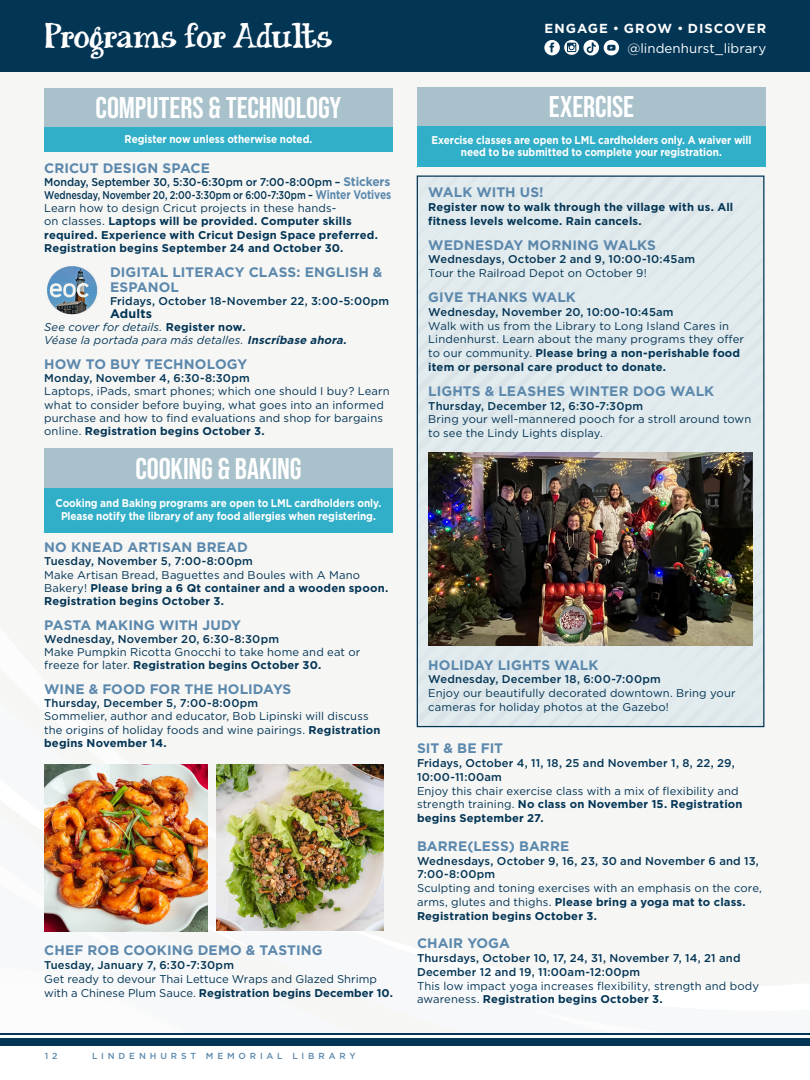
<style>
.page{position:relative;width:810px;height:1080px;background:#fff}
.page>*{position:absolute;margin:0;border:0;box-sizing:border-box;transform-origin:0 0}
.t1{font:41.25px "Janda Siesta Sunset";letter-spacing:-.02em;color:#fff}
.t2{font:35px "Janda Siesta Sunset";letter-spacing:-.035em;color:#fff}
.t3{font:700 30px "Bebas Neue Pro";color:#fff}
.t4{font:700 13.75px/15px "Gotham";letter-spacing:.005em;color:#5b88ac}
.t5{font:13.25px "Gotham";letter-spacing:.005em;color:#fff}
.t6{font:700 13.12px "Gotham";letter-spacing:.075em;color:#fff}
.t7{font:700 12.5px "Gotham";letter-spacing:.015em;color:#033555}
.t8{font:11.25px/13.8px "Gotham";letter-spacing:.01em;color:#033555}
.t9{font:500 11.25px/13.8px "Gotham";letter-spacing:.015em;color:#033555}
.t10{font:700 11.25px/13.1px "Gotham";letter-spacing:.015em;color:#033555}
.t11{font:700 11.25px/12.5px "Gotham";letter-spacing:-.005em;color:#fff;text-align:center;scale:.89 1}
.t12{font:italic 11.25px "Gotham";letter-spacing:.01em;color:#033555}
.t13{font:500 11.25px "Gotham";letter-spacing:-.005em;color:#033555;scale:.82 1}
.t14{font:500 11.25px "Gotham";letter-spacing:-.005em;color:#033555;scale:.95 1}
.t15{font:500 8.75px "Gotham";letter-spacing:.44em;color:#5b88ac}
.s1{font-weight:700;font-size:12.5px;color:#5b88ac}
.s2{font-weight:400}
.s3{font-weight:700;font-style:normal}
.s4{font-weight:700}
</style>
<div class="page">
<div style="left:0;top:1033px;width:810px;height:13px;background:#033555"></div>
<hr style="left:0;top:1036px;width:810px;height:2px;background:#fff">
<div style="left:0;top:69px;width:810px;height:964px;background:#f6f6f5"></div>
<div style="left:0;top:0;width:810px;height:72px;background:#033555"></div>
<div style="left:44px;top:88px;width:349px;height:40px;background:#a8c1ca"></div>
<div style="left:44px;top:128px;width:349px;height:24px;background:#32afc8"></div>
<img style="left:47px;top:266px;width:51px;height:49px">
<div style="left:44px;top:449px;width:349px;height:39px;background:#a8c1ca"></div>
<div style="left:44px;top:488px;width:349px;height:44px;background:#32afc8"></div>
<img style="left:44px;top:764px;width:164px;height:168px">
<img style="left:217px;top:764px;width:166px;height:167px">
<div style="left:419px;top:178px;width:343px;height:547px;background:#e2ebee"></div>
<div style="left:417px;top:87px;width:349px;height:40px;background:#a8c1ca"></div>
<div style="left:417px;top:126px;width:349px;height:41px;background:#32afc8"></div>
<img style="left:428px;top:453px;width:324px;height:192px">
<svg style="left:544px;top:40px;width:75px;height:15px"></svg>
<p class="t1" style="left:46px;top:11px;width:351px">Programs for Adults</p>
<p class="t3" style="left:96px;top:90px;width:247px">COMPUTERS &amp; TECHNOLOGY</p>
<p class="t11" style="left:125px;top:132px;width:212px">Register now unless otherwise noted.</p>
<p class="t4" style="left:44px;top:160px;width:167px">CRICUT DESIGN SPACE</p>
<p class="t14" style="left:44px;top:175px;width:366px">Monday, September 30, 5:30-6:30pm or 7:00-8:00pm – <span class="s1">Stickers</span></p>
<p class="t13" style="left:44px;top:188px;width:425px">Wednesday, November 20, 2:00-3:30pm or 6:00-7:30pm – <span class="s1">Winter Votives</span></p>
<p class="t10" style="left:44px;top:202px;width:335px"><span class="s2">Learn how to design Cricut projects in these hands-<br>on classes.</span> Laptops will be provided. Computer skills required. Experience with Cricut Design Space preferred.<br>Registration begins September 24 and October 30.</p>
<p class="t4" style="left:110px;top:264px;width:274px">DIGITAL LITERACY CLASS: ENGLISH &amp;<br>ESPANOL</p>
<p class="t9" style="left:110px;top:294px;width:281px">Fridays, October 18-November 22, 3:00-5:00pm</p>
<p class="t7" style="left:110px;top:306px;width:43px">Adults</p>
<p class="t12" style="left:44px;top:320px;width:203px">See cover for details. <span class="s3">Register now.</span></p>
<p class="t12" style="left:44px;top:333px;width:306px">Véase la portada para más detalles. <span class="s4">Inscríbase ahora.</span></p>
<p class="t4" style="left:44px;top:357px;width:204px">HOW TO BUY TECHNOLOGY</p>
<p class="t9" style="left:44px;top:371px;width:207px">Monday, November 4, 6:30-8:30pm</p>
<p class="t8" style="left:44px;top:385px;width:347px;line-height:13.1px">Laptops, iPads, smart phones; which one should I buy? Learn what to consider before buying, what goes into an informed purchase and how to find evaluations and shop for bargains online. <span class="s4">Registration begins October 3.</span></p>
<p class="t3" style="left:135px;top:451px;width:168px">COOKING &amp; BAKING</p>
<p class="t11" style="left:56px;top:497px;width:368px">Cooking and Baking programs are open to LML cardholders only.<br>Please notify the library of any food allergies when registering.</p>
<p class="t4" style="left:44px;top:540px;width:205px">NO KNEAD ARTISAN BREAD</p>
<p class="t9" style="left:44px;top:554px;width:210px">Tuesday, November 5, 7:00-8:00pm</p>
<p class="t10" style="left:44px;top:568px;width:346px"><span class="s2">Make Artisan Bread, Baguettes and Boules with A Mano<br>Bakery!</span> Please bring a 6 Qt container and a wooden spoon.<br>Registration begins October 3.</p>
<p class="t4" style="left:44px;top:617px;width:198px">PASTA MAKING WITH JUDY</p>
<p class="t9" style="left:44px;top:632px;width:236px">Wednesday, November 20, 6:30-8:30pm</p>
<p class="t8" style="left:44px;top:645px;width:318px;line-height:13.1px">Make Pumpkin Ricotta Gnocchi to take home and eat or freeze for later. <span class="s4">Registration begins October 30.</span></p>
<p class="t4" style="left:44px;top:682px;width:249px">WINE &amp; FOOD FOR THE HOLIDAYS</p>
<p class="t9" style="left:44px;top:696px;width:215px">Thursday, December 5, 7:00-8:00pm</p>
<p class="t8" style="left:44px;top:710px;width:338px;line-height:13.1px">Sommelier, author and educator, Bob Lipinski will discuss the origins of holiday foods and wine pairings. <span class="s4">Registration begins November 14.</span></p>
<p class="t2" style="left:45px;top:13px;width:289px">Programs for Adults</p>
<p class="t4" style="left:44px;top:943px;width:280px">CHEF ROB COOKING DEMO &amp; TASTING</p>
<p class="t9" style="left:44px;top:958px;width:191px">Tuesday, January 7, 6:30-7:30pm</p>
<p class="t8" style="left:44px;top:972px;width:350px">Get ready to devour Thai Lettuce Wraps and Glazed Shrimp with a Chinese Plum Sauce. <span class="s4">Registration begins December 10.</span></p>
<p class="t15" style="left:45px;top:1050px;width:14px">1 2</p>
<p class="t15" style="left:92px;top:1050px;width:265px">LINDENHURST MEMORIAL LIBRARY</p>
<p class="t6" style="left:544px;top:20px;width:223px">ENGAGE • GROW • DISCOVER</p>
<p class="t5" style="left:627px;top:40px;width:140px">@lindenhurst_library</p>
<p class="t3" style="left:549px;top:90px;width:87px">EXERCISE</p>
<p class="t11" style="left:432px;top:133px;width:361px">Exercise classes are open to LML cardholders only. A waiver will need to be submitted to complete your registration.</p>
<p class="t4" style="left:428px;top:184px;width:117px">WALK WITH US!</p>
<p class="t10" style="left:428px;top:200px;width:307px;line-height:13.8px">Register now to walk through the village with us. All fitness levels welcome. Rain cancels.</p>
<p class="t4" style="left:428px;top:237px;width:229px">WEDNESDAY MORNING WALKS</p>
<p class="t9" style="left:428px;top:252px;width:268px">Wednesdays, October 2 and 9, 10:00-10:45am</p>
<p class="t8" style="left:428px;top:266px;width:220px">Tour the Railroad Depot on October 9!</p>
<p class="t4" style="left:428px;top:289px;width:149px">GIVE THANKS WALK</p>
<p class="t9" style="left:428px;top:305px;width:247px">Wednesday, November 20, 10:00-10:45am</p>
<p class="t8" style="left:428px;top:319px;width:317px">Walk with us from the Library to Long Island Cares in Lindenhurst. Learn about the many programs they offer to our community. <span class="s4">Please bring a non-perishable food item or personal care product to donate.</span></p>
<p class="t4" style="left:428px;top:383px;width:288px">LIGHTS &amp; LEASHES WINTER DOG WALK</p>
<p class="t9" style="left:428px;top:399px;width:216px">Thursday, December 12, 6:30-7:30pm</p>
<p class="t8" style="left:428px;top:412px;width:325px">Bring your well-mannered pooch for a stroll around town to see the Lindy Lights display.</p>
<p class="t4" style="left:428px;top:657px;width:172px">HOLIDAY LIGHTS WALK</p>
<p class="t9" style="left:428px;top:672px;width:234px">Wednesday, December 18, 6:00-7:00pm</p>
<p class="t8" style="left:428px;top:686px;width:309px">Enjoy our beautifully decorated downtown. Bring your cameras for holiday photos at the Gazebo!</p>
<p class="t4" style="left:417px;top:741px;width:88px">SIT &amp; BE FIT</p>
<p class="t9" style="left:417px;top:756px;width:319px">Fridays, October 4, 11, 18, 25 and November 1, 8, 22, 29,<br>10:00-11:00am</p>
<p class="t8" style="left:417px;top:784px;width:327px">Enjoy this chair exercise class with a mix of flexibility and strength training. <span class="s4">No class on November 15. Registration begins September 27.</span></p>
<p class="t4" style="left:417px;top:838px;width:154px">BARRE(LESS) BARRE</p>
<p class="t9" style="left:417px;top:854px;width:343px">Wednesdays, October 9, 16, 23, 30 and November 6 and 13,<br>7:00-8:00pm</p>
<p class="t8" style="left:417px;top:881px;width:346px">Sculpting and toning exercises with an emphasis on the core, arms, glutes and thighs. <span class="s4">Please bring a yoga mat to class.<br>Registration begins October 3.</span></p>
<p class="t4" style="left:417px;top:936px;width:94px">CHAIR YOGA</p>
<p class="t9" style="left:417px;top:951px;width:325px">Thursdays, October 10, 17, 24, 31, November 7, 14, 21 and<br>December 12 and 19, 11:00am-12:00pm</p>
<p class="t8" style="left:417px;top:979px;width:344px">This low impact yoga increases flexibility, strength and body awareness. <span class="s4">Registration begins October 3.</span></p>
</div>
